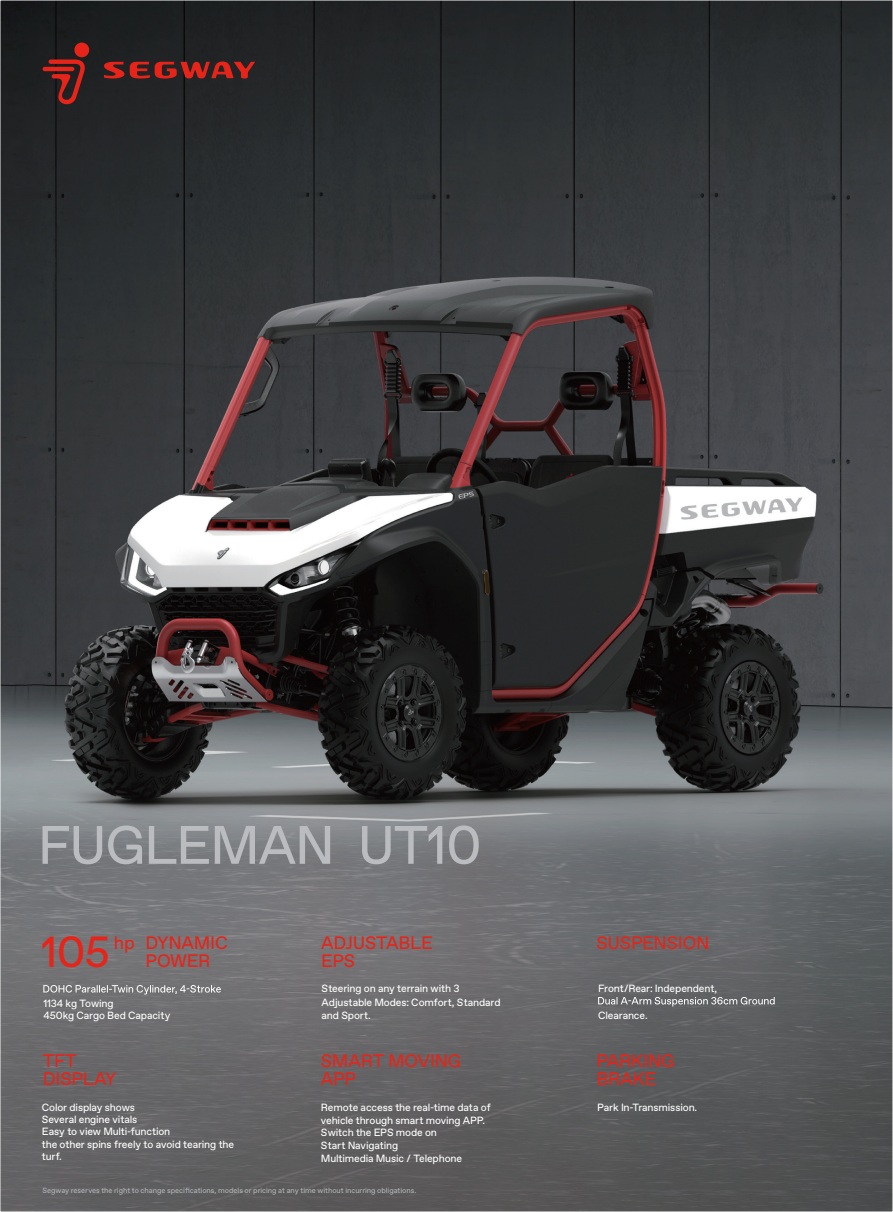
<style>
.page{position:relative;width:893px;height:1212px;background:#fff}
.page>*{position:absolute;margin:0;border:0;box-sizing:border-box;transform-origin:0 0}
.t1{font:54px "ABC Favorit";letter-spacing:-.025em;color:#babcbf}
.t2{font:43.5px "ABC Favorit";color:#e72419}
.t3{font:18px/18px "ABC Favorit";letter-spacing:-.01em;color:#e72419}
.t4{font:10.5px/12.8px "ABC Favorit";letter-spacing:-.01em;color:#fff}
.t5{font:7.5px "ABC Favorit";letter-spacing:-.005em;color:#b1b3b5}
</style>
<div class="page">
<img style="left:2px;top:2px;width:889px;height:1208px">
<svg style="left:104px;top:61px;width:151px;height:17px;background:#82231e"></svg>
<svg style="left:43px;top:43px;width:46px;height:63px;background:#58201e"></svg>
<svg style="left:43px;top:985px;width:178px;height:9px;background:#949495"></svg>
<svg style="left:598px;top:997px;width:177px;height:9px;background:#878889"></svg>
<h1 class="t1" style="left:38px;top:814px;width:446px">FUGLEMAN UT10</h1>
<h2 class="t2" style="left:41px;top:927px;width:71px">105</h2>
<h3 class="t3" style="left:146px;top:934px;width:84px;text-indent:-32px">hp DYNAMIC<br>POWER</h3>
<p class="t4" style="left:43px;top:997px;width:128px">1134 kg Towing<br>450kg Cargo Bed Capacity</p>
<h3 class="t3" style="left:321px;top:934px;width:113px">ADJUSTABLE<br>EPS</h3>
<p class="t4" style="left:322px;top:982px;width:180px;line-height:13.5px">Steering on any terrain with 3<br>Adjustable Modes: Comfort, Standard and Sport.</p>
<h3 class="t3" style="left:596px;top:934px;width:114px">SUSPENSION</h3>
<p class="t4" style="left:598px;top:982px;width:121px">Front/Rear: Independent,</p>
<p class="t4" style="left:598px;top:1009px;width:51px">Clearance.</p>
<h3 class="t3" style="left:321px;top:1052px;width:142px">SMART MOVING<br>APP</h3>
<p class="t4" style="left:321px;top:1101px;width:171px">Remote access the real-time data of vehicle through smart moving APP.<br>Switch the EPS mode on</p>
<h3 class="t3" style="left:596px;top:1052px;width:80px">PARKING<br>BRAKE</h3>
<h3 class="t3" style="left:43px;top:1052px;width:75px">TFT<br>DISPLAY</h3>
<p class="t4" style="left:42px;top:1101px;width:95px">Color display shows</p>
<p class="t4" style="left:597px;top:1101px;width:101px">Park In-Transmission.</p>
<p class="t4" style="left:42px;top:1113px;width:130px;line-height:12.3px">Several engine vitals<br>Easy to view Multi-function</p>
<p class="t4" style="left:42px;top:1138px;width:194px;line-height:12.3px">the other spins freely to avoid tearing the turf.</p>
<p class="t4" style="left:321px;top:1139px;width:143px">Start Navigating<br>Multimedia Music / Telephone</p>
<p class="t5" style="left:42px;top:1186px;width:375px">Segway reserves the right to change specifications, models or pricing at any time without incurring obligations.</p>
</div>
